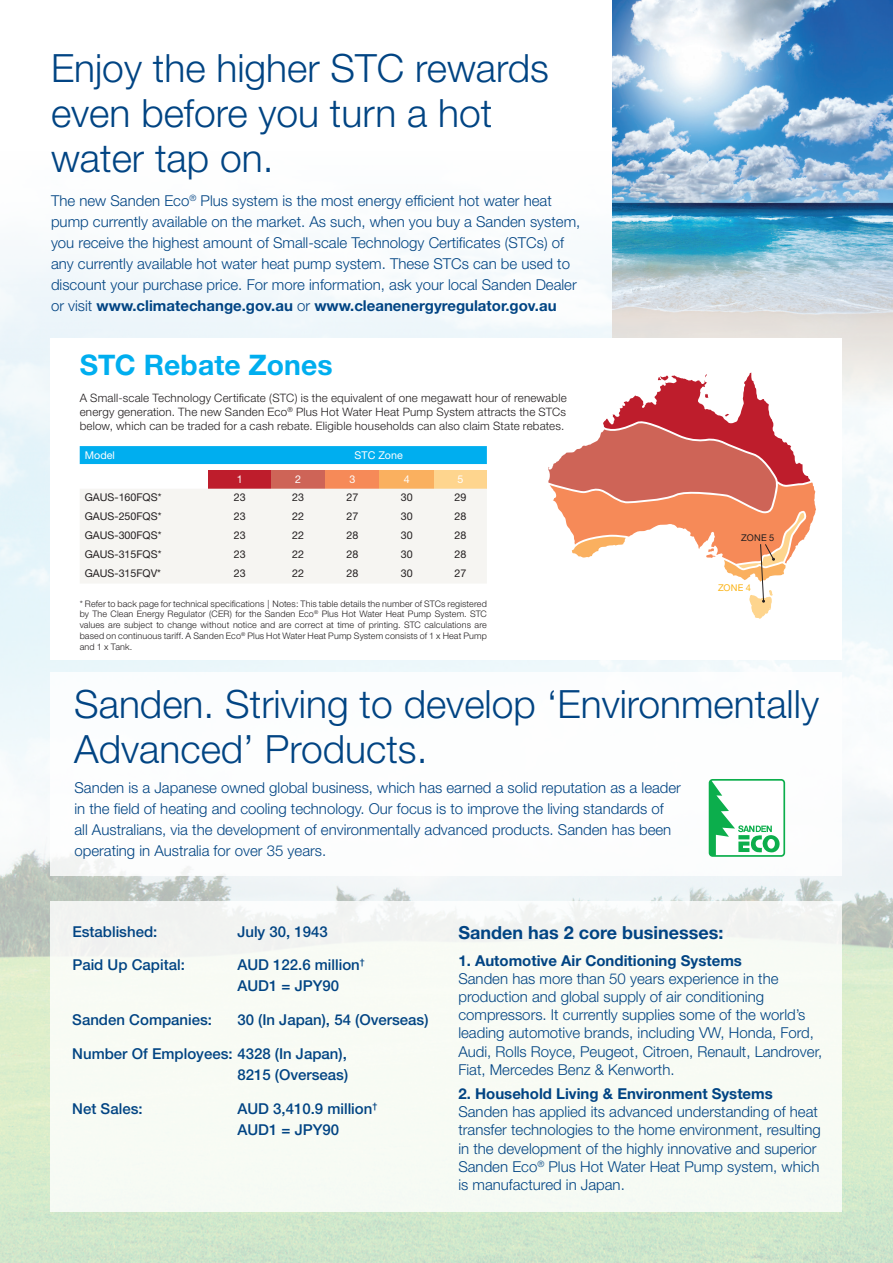
<style>
.page{position:relative;width:893px;height:1263px;background:#fff}
.page>*{position:absolute;margin:0;border:0;box-sizing:border-box;transform-origin:0 0}
.t1{font:300 39px/45px "Helvetica Neue";color:#014483}
.t2{font:700 28.35px "Helvetica Neue";color:#00aeef}
.t3{font:700 18px "Helvetica Neue";color:#014483}
.t4{font:300 15px/18.1px "Helvetica Neue";color:#014483}
.t5{font:500 15px/21px "Helvetica Neue";color:#014483}
.t6{font:700 15px "Helvetica Neue";color:#014483}
.t7{font:300 11.55px/14px "Helvetica Neue";letter-spacing:.015em;color:#231f20;text-align:justify}
.t8{font:10.65px "Helvetica Neue";color:#231f20}
.t9{font:10.65px "Helvetica Neue";color:#fff}
.t10{font:9.3px "Helvetica Neue";color:#fbb316}
.t11{font:9.3px "Helvetica Neue";color:#231f20}
.t12{font:300 9px/10.8px "Helvetica Neue";letter-spacing:.015em;color:#231f20;text-align:justify}
.s1{font-weight:700}
</style>
<div class="page">
<img style="left:0;top:0;width:893px;height:1263px">
<div style="left:51px;top:672px;width:791px;height:203px;background:#fff"></div>
<div style="left:51px;top:901px;width:791px;height:311px;background:#f7fbf4"></div>
<img style="left:613px;top:0;width:280px;height:407px">
<div style="left:51px;top:338px;width:791px;height:321px;background:#fff"></div>
<svg style="left:548px;top:372px;width:268px;height:247px"></svg>
<div style="left:709px;top:779px;width:76px;height:78px;border:2px solid #0cae4c;border-radius:3px"></div>
<svg style="left:709px;top:780px;width:72px;height:76px"></svg>
<div style="left:80px;top:446px;width:407px;height:18px;background:#00aeef"></div>
<div style="left:209px;top:470px;width:62px;height:19px;background:#be1d2c"></div>
<div style="left:271px;top:470px;width:54px;height:19px;background:#ce6457"></div>
<div style="left:325px;top:470px;width:55px;height:19px;background:#f68a58"></div>
<div style="left:380px;top:470px;width:54px;height:19px;background:#fab05f"></div>
<div style="left:434px;top:470px;width:53px;height:19px;background:#fed58e"></div>
<div style="left:80px;top:489px;width:407px;height:94px;background:#f6f5f2"></div>
<h1 class="t1" style="left:51px;top:45px;width:499px">Enjoy the higher STC rewards even before you turn a hot water tap on.</h1>
<p class="t4" style="left:51px;top:189px;width:531px;line-height:21px">The new Sanden Eco<sup>®</sup> Plus system is the most energy efficient hot water heat pump currently available on the market. As such, when you buy a Sanden system, you receive the highest amount of Small-scale Technology Certificates (STCs) of any currently available hot water heat pump system. These STCs can be used to discount your purchase price. For more information, ask your local Sanden Dealer or visit <span class="s1">www.climatechange.gov.au</span> or <span class="s1">www.cleanenergyregulator.gov.au</span></p>
<h2 class="t2" style="left:80px;top:347px;width:254px">STC Rebate Zones</h2>
<p class="t7" style="left:80px;top:390px;width:488px">A Small-scale Technology Certificate (STC) is the equivalent of one megawatt hour of renewable energy generation. The new Sanden Eco<sup>®</sup> Plus Hot Water Heat Pump System attracts the STCs below, which can be traded for a cash rebate. Eligible households can also claim State rebates.</p>
<p class="t9" style="left:85px;top:449px;width:31px">Model</p>
<p class="t9" style="left:355px;top:449px;width:50px">STC Zone</p>
<p class="t9" style="left:237px;top:473px;width:7px">1</p>
<p class="t9" style="left:295px;top:473px;width:7px">2</p>
<p class="t9" style="left:349px;top:473px;width:7px">3</p>
<p class="t9" style="left:404px;top:473px;width:7px">4</p>
<p class="t9" style="left:457px;top:473px;width:7px">5</p>
<p class="t8" style="left:85px;top:491px;width:78px">GAUS-160FQS*</p>
<p class="t8" style="left:234px;top:491px;width:13px">23</p>
<p class="t8" style="left:292px;top:491px;width:13px">23</p>
<p class="t8" style="left:346px;top:491px;width:13px">27</p>
<p class="t8" style="left:401px;top:491px;width:13px">30</p>
<p class="t8" style="left:454px;top:491px;width:13px">29</p>
<p class="t8" style="left:85px;top:510px;width:78px">GAUS-250FQS*</p>
<p class="t8" style="left:234px;top:510px;width:13px">23</p>
<p class="t8" style="left:292px;top:510px;width:13px">22</p>
<p class="t8" style="left:346px;top:510px;width:13px">27</p>
<p class="t8" style="left:401px;top:510px;width:13px">30</p>
<p class="t8" style="left:454px;top:510px;width:13px">28</p>
<p class="t8" style="left:85px;top:529px;width:78px">GAUS-300FQS*</p>
<p class="t8" style="left:234px;top:529px;width:13px">23</p>
<p class="t8" style="left:292px;top:529px;width:13px">22</p>
<p class="t8" style="left:346px;top:529px;width:13px">28</p>
<p class="t8" style="left:401px;top:529px;width:13px">30</p>
<p class="t8" style="left:454px;top:529px;width:13px">28</p>
<p class="t8" style="left:85px;top:548px;width:78px">GAUS-315FQS*</p>
<p class="t8" style="left:234px;top:548px;width:13px">23</p>
<p class="t8" style="left:292px;top:548px;width:13px">22</p>
<p class="t8" style="left:346px;top:548px;width:13px">28</p>
<p class="t8" style="left:401px;top:548px;width:13px">30</p>
<p class="t8" style="left:454px;top:548px;width:13px">28</p>
<p class="t8" style="left:85px;top:567px;width:78px">GAUS-315FQV*</p>
<p class="t8" style="left:234px;top:567px;width:13px">23</p>
<p class="t8" style="left:292px;top:567px;width:13px">22</p>
<p class="t8" style="left:346px;top:567px;width:13px">28</p>
<p class="t8" style="left:401px;top:567px;width:13px">30</p>
<p class="t8" style="left:454px;top:567px;width:13px">27</p>
<p class="t12" style="left:80px;top:598px;width:409px">* Refer to back page for technical specifications | Notes: This table details the number of STCs registered by The Clean Energy Regulator (CER) for the Sanden Eco<sup>®</sup> Plus Hot Water Heat Pump System. STC values are subject to change without notice and are correct at time of printing. STC calculations are based on continuous tariff. A Sanden Eco<sup>®</sup> Plus Hot Water Heat Pump System consists of 1 x Heat Pump and 1 x Tank.</p>
<p class="t11" style="left:741px;top:532px;width:34px">ZONE 5</p>
<p class="t10" style="left:718px;top:582px;width:34px">ZONE 4</p>
<h1 class="t1" style="left:74px;top:681px;width:746px">Sanden. Striving to develop ‘Environmentally<br>Advanced’ Products.</h1>
<p class="t4" style="left:74px;top:777px;width:608px;line-height:21px">Sanden is a Japanese owned global business, which has earned a solid reputation as a leader in the field of heating and cooling technology. Our focus is to improve the living standards of<br>all Australians, via the development of environmentally advanced products. Sanden has been operating in Australia for over 35 years.</p>
<p class="t5" style="left:72px;top:921px;width:87px">Established:</p>
<p class="t5" style="left:237px;top:921px;width:92px">July 30, 1943</p>
<p class="t5" style="left:72px;top:954px;width:114px">Paid Up Capital:</p>
<p class="t5" style="left:237px;top:954px;width:129px">AUD 122.6 million<sup>†<br></sup>AUD1 = JPY90</p>
<p class="t5" style="left:72px;top:1009px;width:141px">Sanden Companies:</p>
<p class="t5" style="left:237px;top:1009px;width:193px">30 (In Japan), 54 (Overseas)</p>
<p class="t5" style="left:72px;top:1043px;width:277px;text-align:right">Number Of Employees: 4328 (In Japan),<br>8215 (Overseas)</p>
<p class="t5" style="left:72px;top:1098px;width:72px">Net Sales:</p>
<p class="t5" style="left:237px;top:1098px;width:141px">AUD 3,410.9 million<sup>†<br></sup>AUD1 = JPY90</p>
<p class="t3" style="left:458px;top:921px;width:267px">Sanden has 2 core businesses:</p>
<p class="t6" style="left:458px;top:951px;width:285px">1. Automotive Air Conditioning Systems</p>
<p class="t4" style="left:458px;top:969px;width:365px">Sanden has more than 50 years experience in the production and global supply of air conditioning compressors. It currently supplies some of the world’s leading automotive brands, including VW, Honda, Ford, Audi, Rolls Royce, Peugeot, Citroen, Renault, Landrover, Fiat, Mercedes Benz &amp; Kenworth.</p>
<p class="t6" style="left:458px;top:1084px;width:316px">2. Household Living &amp; Environment Systems</p>
<p class="t4" style="left:458px;top:1102px;width:364px">Sanden has applied its advanced understanding of heat transfer technologies to the home environment, resulting in the development of the highly innovative and superior Sanden Eco<sup>®</sup> Plus Hot Water Heat Pump system, which is manufactured in Japan.</p>
</div>
